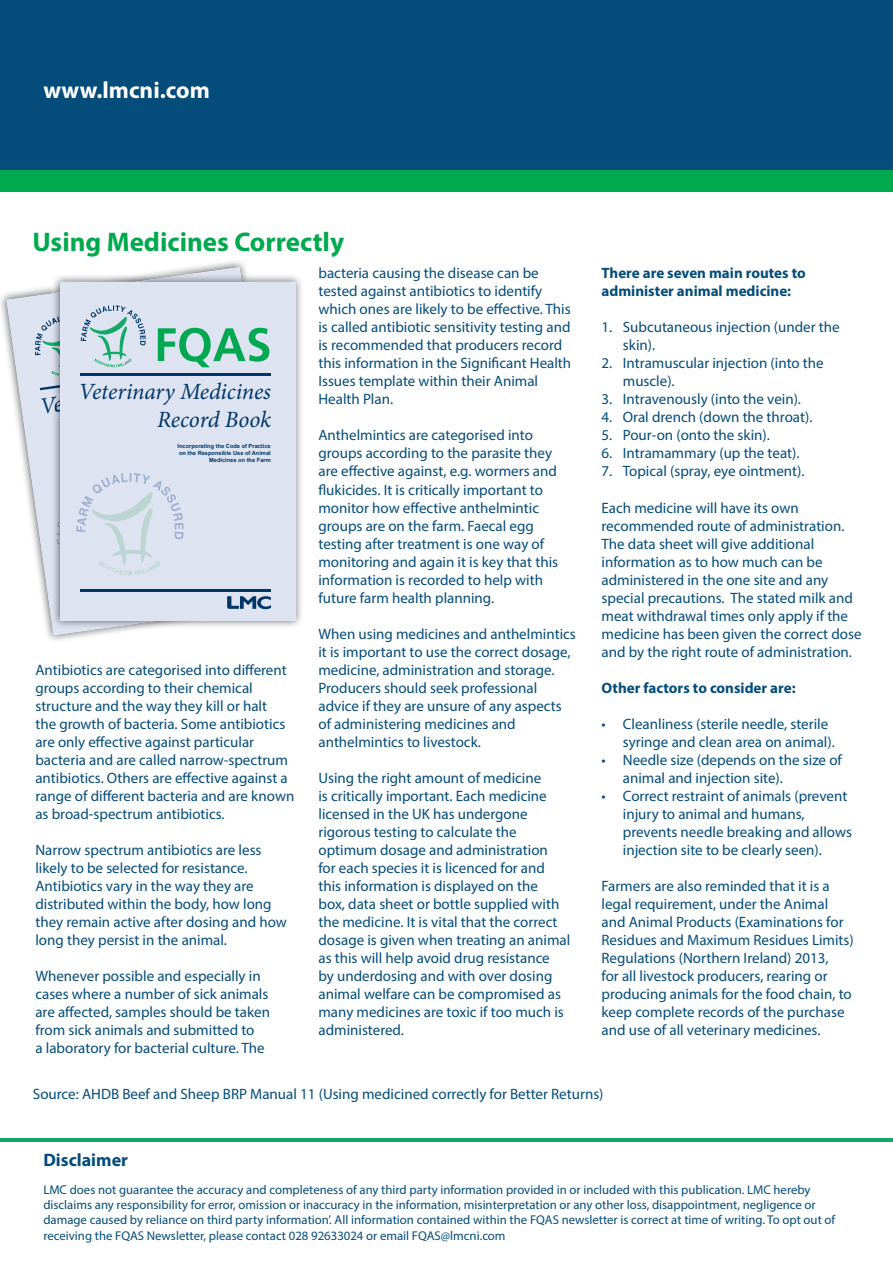
<style>
.page{position:relative;width:893px;height:1264px;background:#fff}
.page>*{position:absolute;margin:0;border:0;box-sizing:border-box;transform-origin:0 0}
.t1{font:700 27px "Myriad Pro";color:#00a94e}
.t2{font:700 23.4px "Myriad Pro";color:#fff}
.t3{font:italic 23.25px/27.9px "Minion Pro";letter-spacing:-.01em;color:#003667;text-align:right}
.t4{font:700 18px "Myriad Pro";color:#044c79}
.t5{font:15px/18px "Myriad Pro";color:#044c79}
.t6{font:700 15px/18px "Myriad Pro";color:#044c79}
.t7{font:12.75px/15.3px "Myriad Pro";color:#044c79}
.t8{font:700 5.7px/6.8px "Arial";color:#003667;text-align:right}
.s1{color:#003464}
</style>
<div class="page">
<div style="left:0;top:0;width:893px;height:171px;background:#044c79"></div>
<div style="left:0;top:171px;width:893px;height:21px;background:#00a94e"></div>
<hr style="left:0;top:1138px;width:893px;height:3px;background:#13aa69">
<img style="left:1px;top:261px;width:244px;height:379px">
<svg style="left:7px;top:267px;width:239px;height:368px"></svg>
<img style="left:241px;top:274px;width:61px;height:355px">
<img style="left:52px;top:274px;width:189px;height:355px">
<svg style="left:57px;top:514px;width:3px;height:30px"></svg>
<img style="left:52px;top:394px;width:8px;height:24px">
<div style="left:60px;top:282px;width:235px;height:338px;background:#dee3f1"></div>
<hr style="left:81px;top:373px;width:190px;height:3px;background:#003667">
<svg style="left:76px;top:473px;width:195px;height:136px"></svg>
<hr style="left:80px;top:589px;width:191px;height:3px;background:#003667">
<svg style="left:35px;top:305px;width:234px;height:85px"></svg>
<img style="left:101px;top:565px;width:48px;height:16px">
<h2 class="t2" style="left:43px;top:82px;width:168px">www.lmcni.com</h2>
<h1 class="t1" style="left:33px;top:231px;width:313px">Using Medicines Correctly</h1>
<h3 class="t3" style="left:38px;top:392px;width:194px;rotate:-8deg">V<span class="s1">e</span>terinary Medicines<br>Record Book</h3>
<p class="t8" style="left:148px;top:449px;width:93px;rotate:-8deg">on the Responsible Use of Animal<br>Medicines on the Farm</p>
<h3 class="t3" style="left:78px;top:377px;width:194px">Veterinary Medicines<br>Record Book</h3>
<p class="t8" style="left:177px;top:442px;width:95px">Incorporating the Code of Practice on the Responsible Use of Animal<br>Medicines on the Farm</p>
<p class="t5" style="left:35px;top:661px;width:260px">Antibiotics are categorised into different groups according to their chemical structure and the way they kill or halt<br>the growth of bacteria. Some antibiotics are only effective against particular bacteria and are called narrow-spectrum antibiotics. Others are effective against a range of different bacteria and are known as broad-spectrum antibiotics.</p>
<p class="t5" style="left:35px;top:841px;width:253px">Narrow spectrum antibiotics are less likely to be selected for resistance.<br>Antibiotics vary in the way they are distributed within the body, how long they remain active after dosing and how long they persist in the animal.</p>
<p class="t5" style="left:35px;top:967px;width:236px">Whenever possible and especially in cases where a number of sick animals are affected, samples should be taken from sick animals and submitted to<br>a laboratory for bacterial culture. The</p>
<p class="t5" style="left:318px;top:265px;width:254px">bacteria causing the disease can be tested against antibiotics to identify which ones are likely to be effective. This is called antibiotic sensitivity testing and is recommended that producers record this information in the Significant Health Issues template within their Animal Health Plan.</p>
<p class="t5" style="left:318px;top:427px;width:241px">Anthelmintics are categorised into groups according to the parasite they are effective against, e.g. wormers and flukicides. It is critically important to monitor how effective anthelmintic groups are on the farm. Faecal egg testing after treatment is one way of monitoring and again it is key that this information is recorded to help with future farm health planning.</p>
<p class="t5" style="left:318px;top:625px;width:259px">When using medicines and anthelmintics it is important to use the correct dosage, medicine, administration and storage.<br>Producers should seek professional advice if they are unsure of any aspects of administering medicines and anthelmintics to livestock.</p>
<p class="t5" style="left:318px;top:769px;width:253px">Using the right amount of medicine<br>is critically important. Each medicine licensed in the UK has undergone rigorous testing to calculate the optimum dosage and administration<br>for each species it is licenced for and this information is displayed on the<br>box, data sheet or bottle supplied with the medicine. It is vital that the correct dosage is given when treating an animal as this will help avoid drug resistance<br>by underdosing and with over dosing animal welfare can be compromised as many medicines are toxic if too much is administered.</p>
<p class="t6" style="left:601px;top:265px;width:206px">There are seven main routes to administer animal medicine:</p>
<p class="t5" style="left:623px;top:319px;width:218px;text-indent:-21px">1. Subcutaneous injection (under the skin).</p>
<p class="t5" style="left:623px;top:355px;width:202px;text-indent:-21px">2. Intramuscular injection (into the muscle).</p>
<p class="t5" style="left:601px;top:391px;width:201px">3. Intravenously (into the vein).</p>
<p class="t5" style="left:601px;top:409px;width:212px">4. Oral drench (down the throat).</p>
<p class="t5" style="left:601px;top:427px;width:170px">5. Pour-on (onto the skin).</p>
<p class="t5" style="left:601px;top:445px;width:199px">6. Intramammary (up the teat).</p>
<p class="t5" style="left:601px;top:463px;width:204px">7. Topical (spray, eye ointment).</p>
<p class="t5" style="left:601px;top:499px;width:261px">Each medicine will have its own recommended route of administration.<br>The data sheet will give additional information as to how much can be administered in the one site and any special precautions. The stated milk and meat withdrawal times only apply if the medicine has been given the correct dose and by the right route of administration.</p>
<p class="t6" style="left:601px;top:679px;width:195px">Other factors to consider are:</p>
<p class="t5" style="left:623px;top:715px;width:213px;text-indent:-21px">• Cleanliness (sterile needle, sterile syringe and clean area on animal).</p>
<p class="t5" style="left:623px;top:751px;width:221px;text-indent:-21px">• Needle size (depends on the size of animal and injection site).</p>
<p class="t5" style="left:623px;top:787px;width:231px;text-indent:-21px">• Correct restraint of animals (prevent injury to animal and humans, prevents needle breaking and allows injection site to be clearly seen).</p>
<p class="t5" style="left:601px;top:877px;width:254px">Farmers are also reminded that it is a legal requirement, under the Animal and Animal Products (Examinations for Residues and Maximum Residues Limits)<br>Regulations (Northern Ireland) 2013,<br>for all livestock producers, rearing or producing animals for the food chain, to keep complete records of the purchase and use of all veterinary medicines.</p>
<p class="t5" style="left:33px;top:1086px;width:572px">Source: AHDB Beef and Sheep BRP Manual 11 (Using medicined correctly for Better Returns)</p>
<p class="t4" style="left:43px;top:1152px;width:86px">Disclaimer</p>
<p class="t7" style="left:43px;top:1182px;width:793px">LMC does not guarantee the accuracy and completeness of any third party information provided in or included with this publication. LMC hereby disclaims any responsibility for error, omission or inaccuracy in the information, misinterpretation or any other loss, disappointment, negligence or damage caused by reliance on third party information’. All information contained within the FQAS newsletter is correct at time of writing. To opt out of receiving the FQAS Newsletter, please contact 028 92633024 or email FQAS@lmcni.com</p>
</div>
